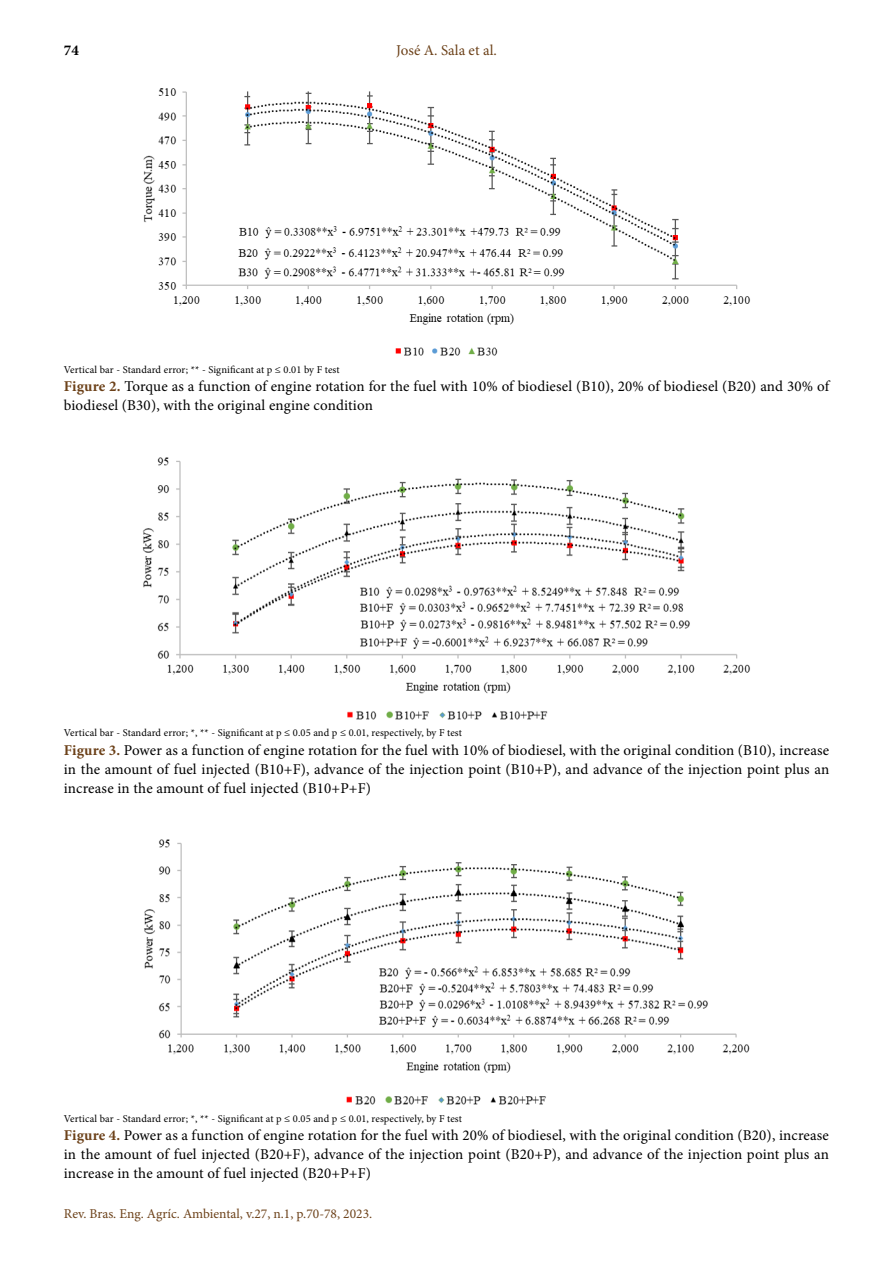
<style>
.page{position:relative;width:893px;height:1263px;background:#fff}
.page>*{position:absolute;margin:0;border:0;box-sizing:border-box;transform-origin:0 0}
.t1{font:15px/18.8px "Minion Pro";letter-spacing:.01em;color:#000;text-align:justify}
.t2{font:15px "Minion Pro";color:#6c4119}
.t3{font:700 15px "Minion Pro";color:#000}
.t4{font:13.5px "Minion Pro";color:#6c4119}
.t5{font:10.5px "Minion Pro";letter-spacing:.01em;color:#000}
.s1{font-weight:700;color:#6c4119}
</style>
<div class="page">
<img style="left:143px;top:88px;width:607px;height:268px">
<img style="left:142px;top:457px;width:608px;height:263px">
<img style="left:144px;top:839px;width:606px;height:266px">
<p class="t3" style="left:64px;top:40px;width:16px">74</p>
<p class="t2" style="left:396px;top:40px;width:102px">José A. Sala et al.</p>
<p class="t5" style="left:64px;top:362px;width:277px">Vertical bar - Standard error; ** - Significant at p ≤ 0.01 by F test</p>
<p class="t1" style="left:64px;top:377px;width:767px"><span class="s1">Figure 2.</span> Torque as a function of engine rotation for the fuel with 10% of biodiesel (B10), 20% of biodiesel (B20) and 30% of biodiesel (B30), with the original engine condition</p>
<p class="t5" style="left:64px;top:726px;width:400px">Vertical bar - Standard error; *, ** - Significant at p ≤ 0.05 and p ≤ 0.01, respectively, by F test</p>
<p class="t1" style="left:64px;top:741px;width:767px"><span class="s1">Figure 3.</span> Power as a function of engine rotation for the fuel with 10% of biodiesel, with the original condition (B10), increase in the amount of fuel injected (B10+F), advance of the injection point (B10+P), and advance of the injection point plus an increase in the amount of fuel injected (B10+P+F)</p>
<p class="t5" style="left:64px;top:1111px;width:400px">Vertical bar - Standard error; *, ** - Significant at p ≤ 0.05 and p ≤ 0.01, respectively, by F test</p>
<p class="t1" style="left:64px;top:1126px;width:767px"><span class="s1">Figure 4.</span> Power as a function of engine rotation for the fuel with 20% of biodiesel, with the original condition (B20), increase in the amount of fuel injected (B20+F), advance of the injection point (B20+P), and advance of the injection point plus an increase in the amount of fuel injected (B20+P+F)</p>
<p class="t4" style="left:64px;top:1204px;width:310px">Rev. Bras. Eng. Agríc. Ambiental, v.27, n.1, p.70-78, 2023.</p>
</div>
